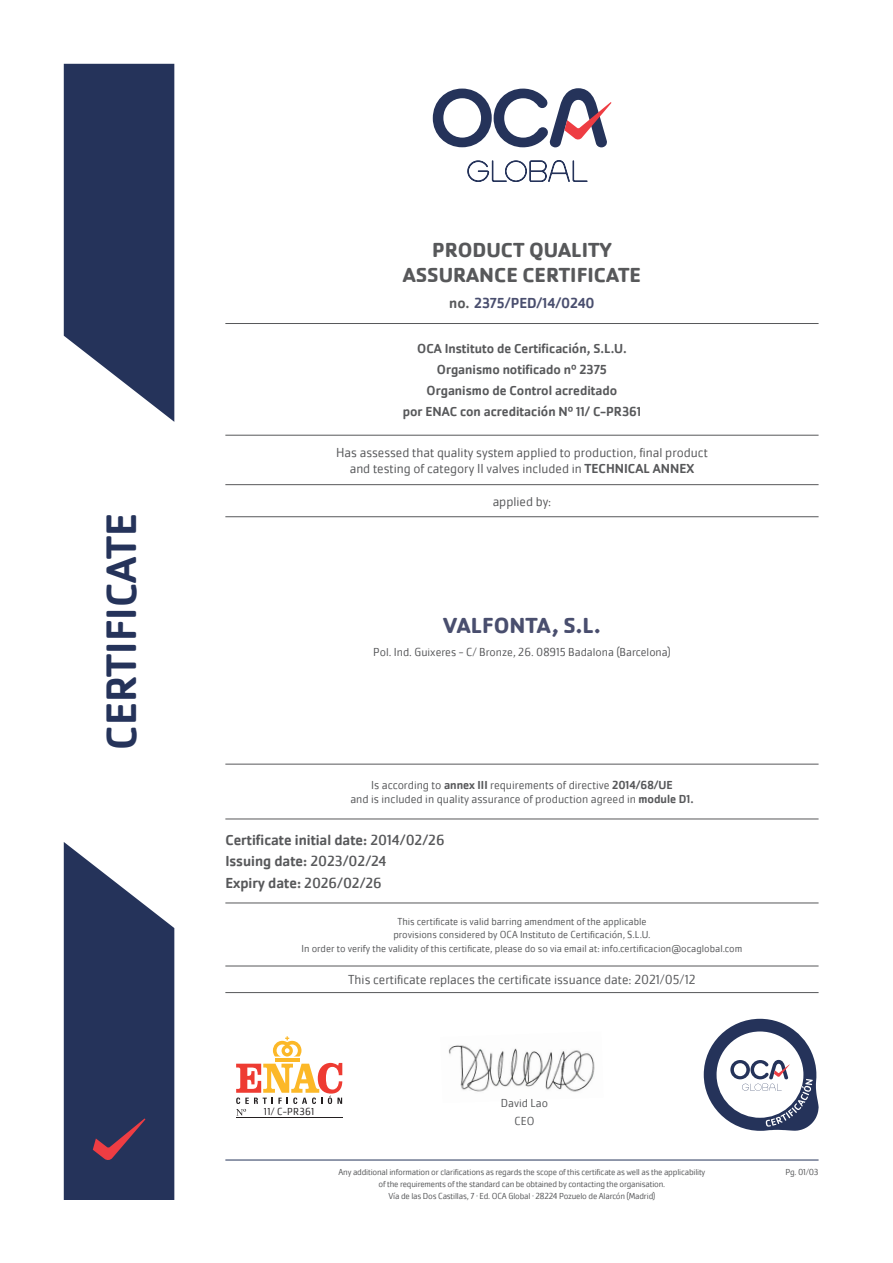
<style>
.page{position:relative;width:893px;height:1263px;background:#fff}
.page>*{position:absolute;margin:0;border:0;box-sizing:border-box;transform-origin:0 0}
.t1{font:500 43.95px "Cachet Pro";color:#25335a}
.t2{font:700 22.5px "Cachet Pro";color:#494e6e}
.t3{font:700 21px "Cachet Pro";color:#57585a}
.t4{font:500 15px "Cachet Pro";color:#57585a}
.t5{font:500 15px "Cachet Pro";color:#494e6e}
.t6{font:300 13.5px "Cachet Pro";color:#57585a}
.t7{font:500 13.5px "Cachet Pro";color:#57585a}
.t8{font:300 12px "Cachet Pro";color:#57585a}
.t9{font:300 10.5px "Cachet Pro";color:#57585a}
.t10{font:300 10.5px "Cachet Pro";letter-spacing:.025em;color:#231f20}
.t11{font:300 9px "Cachet Pro";letter-spacing:-.02em;color:#57585a}
.s1{color:#57585a}
.s2{font-weight:500}
.s3{font-weight:400}
</style>
<div class="page">
<svg style="left:433px;top:88px;width:179px;height:59px"></svg>
<svg style="left:467px;top:160px;width:121px;height:22px"></svg>
<svg style="left:64px;top:64px;width:110px;height:358px"></svg>
<svg style="left:64px;top:842px;width:110px;height:358px"></svg>
<svg style="left:704px;top:1019px;width:115px;height:112px"></svg>
<hr style="left:225px;top:1160px;width:594px;height:1px;background:#25335a">
<hr style="left:225px;top:902px;width:594px;height:1px;background:#57585a">
<hr style="left:225px;top:819px;width:594px;height:1px;background:#57585a">
<hr style="left:225px;top:516px;width:594px;height:1px;background:#57585a">
<hr style="left:225px;top:484px;width:594px;height:1px;background:#57585a">
<hr style="left:225px;top:764px;width:594px;height:1px;background:#57585a">
<hr style="left:225px;top:966px;width:594px;height:1px;background:#57585a">
<hr style="left:275px;top:1058px;width:24px;height:3px;background:#fcb828">
<svg style="left:273px;top:1036px;width:28px;height:20px"></svg>
<hr style="left:236px;top:1117px;width:106px;height:1px;background:#231f20">
<svg style="left:236px;top:1063px;width:106px;height:53px"></svg>
<img style="left:448px;top:1045px;width:147px;height:47px">
<hr style="left:225px;top:992px;width:594px;height:1px;background:#57585a">
<hr style="left:225px;top:435px;width:594px;height:1px;background:#57585a">
<hr style="left:225px;top:323px;width:594px;height:1px;background:#57585a">
<p class="t1" style="left:96px;top:750px;width:238px;rotate:-90deg">CERTIFICATE</p>
<p class="t3" style="left:432px;top:237px;width:181px">PRODUCT QUALITY</p>
<p class="t3" style="left:403px;top:262px;width:240px">ASSURANCE CERTIFICATE</p>
<p class="t5" style="left:449px;top:294px;width:147px"><span class="s1">no.</span> 2375/PED/14/0240</p>
<p class="t7" style="left:417px;top:340px;width:211px">OCA Instituto de Certificación, S.L.U.</p>
<p class="t7" style="left:437px;top:361px;width:172px">Organismo notificado nº 2375</p>
<p class="t7" style="left:427px;top:382px;width:192px">Organismo de Control acreditado</p>
<p class="t7" style="left:403px;top:403px;width:240px">por ENAC con acreditación Nº 11/ C-PR361</p>
<p class="t6" style="left:336px;top:444px;width:373px">Has assessed that quality system applied to production, final product</p>
<p class="t6" style="left:350px;top:461px;width:346px">and testing of category II valves included in <span class="s2">TECHNICAL ANNEX</span></p>
<p class="t6" style="left:493px;top:493px;width:60px">applied by:</p>
<p class="t2" style="left:443px;top:612px;width:159px">VALFONTA, S.L.</p>
<p class="t8" style="left:373px;top:645px;width:299px">Pol. Ind. Guixeres - C/ Bronze, 26. 08915 Badalona (Barcelona)</p>
<p class="t8" style="left:371px;top:778px;width:303px">Is according to <span class="s2">annex III</span> requirements of directive <span class="s2">2014/68/UE</span></p>
<p class="t8" style="left:350px;top:792px;width:345px">and is included in quality assurance of production agreed in <span class="s2">module D1.</span></p>
<p class="t4" style="left:225px;top:832px;width:221px">Certificate initial date: <span class="s3">2014/02/26</span></p>
<p class="t4" style="left:225px;top:853px;width:163px">Issuing date: <span class="s3">2023/02/24</span></p>
<p class="t4" style="left:225px;top:874px;width:158px">Expiry date: <span class="s3">2026/02/26</span></p>
<p class="t9" style="left:397px;top:915px;width:251px">This certificate is valid barring amendment of the applicable</p>
<p class="t9" style="left:393px;top:929px;width:259px">provisions considered by OCA Instituto de Certificación, S.L.U.</p>
<p class="t9" style="left:302px;top:942px;width:442px">In order to verify the validity of this certificate, please do so via email at: info.certificacion@ocaglobal.com</p>
<p class="t6" style="left:348px;top:972px;width:349px">This certificate replaces the certificate issuance date: 2021/05/12</p>
<p class="t10" style="left:264px;top:1105px;width:52px">11/ C-PR361</p>
<p class="t8" style="left:501px;top:1096px;width:49px">David Lao</p>
<p class="t8" style="left:514px;top:1114px;width:21px">CEO</p>
<p class="t11" style="left:338px;top:1166px;width:368px">Any additional information or clarifications as regards the scope of this certificate as well as the applicability</p>
<p class="t11" style="left:379px;top:1178px;width:288px">of the requirements of the standard can be obtained by contacting the organisation.</p>
<p class="t11" style="left:388px;top:1190px;width:268px">Vía de las Dos Castillas, 7 · Ed. OCA Global · 28224 Pozuelo de Alarcón (Madrid)</p>
<p class="t11" style="left:785px;top:1166px;width:35px">Pg. 01/03</p>
</div>
